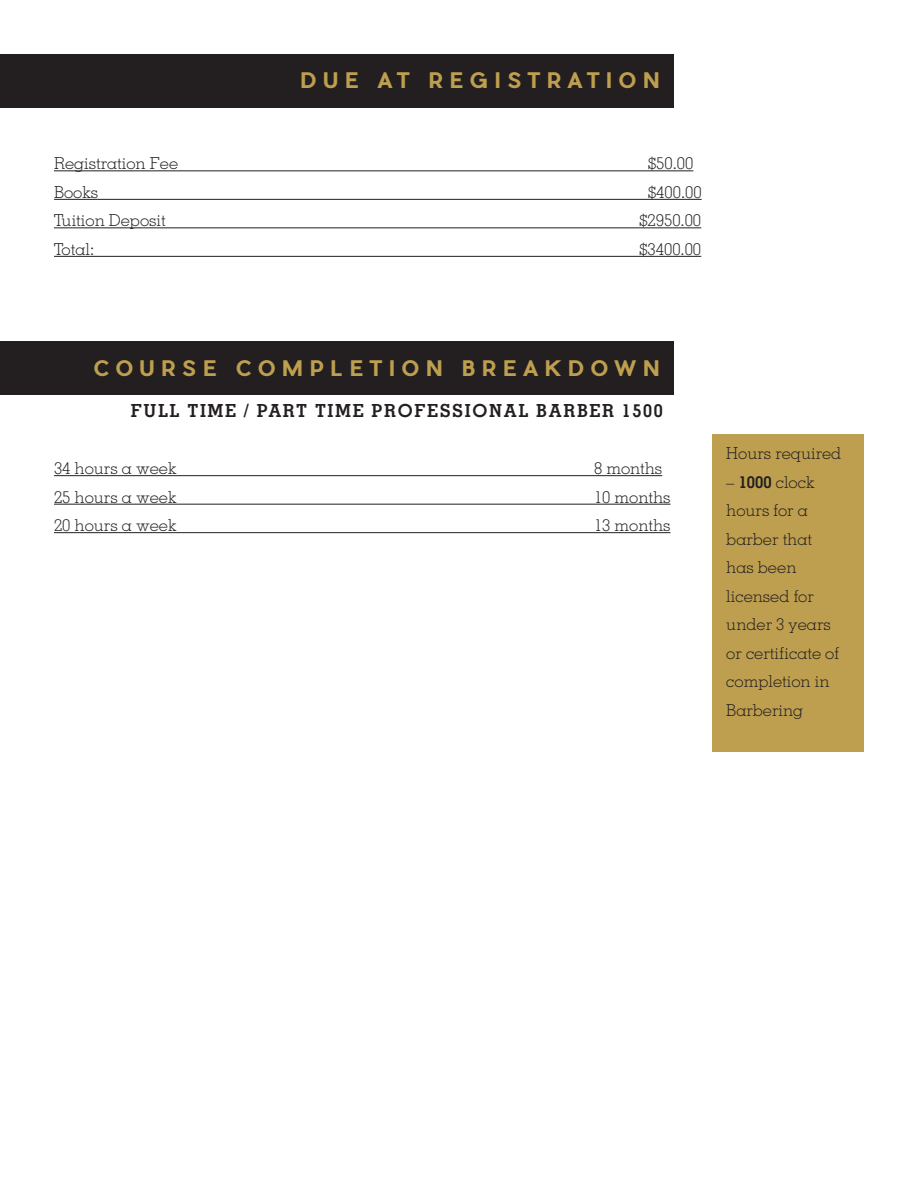
<style>
.page{position:relative;width:918px;height:1188px;background:#fff}
.page>*{position:absolute;margin:0;border:0;box-sizing:border-box;transform-origin:0 0}
.t1{font:700 21px "Pier Sans";letter-spacing:.3em;color:#be9f4f}
.t2{font:700 18px "Memphis LT Std";letter-spacing:.09em;color:#231f20}
.t3{font:300 16.5px/28.5px "Memphis LT Std";color:#231f20}
.s1{font-weight:700}
</style>
<div class="page">
<div style="left:0;top:341px;width:674px;height:53px;background:#231f20"></div>
<hr style="left:54px;top:475px;width:608px;height:1px;background:#231f20">
<hr style="left:54px;top:504px;width:617px;height:1px;background:#231f20">
<hr style="left:54px;top:532px;width:617px;height:1px;background:#231f20">
<div style="left:713px;top:434px;width:151px;height:318px;background:#be9f4f"></div>
<div style="left:0;top:54px;width:674px;height:53px;background:#231f20"></div>
<hr style="left:54px;top:170px;width:639px;height:1px;background:#231f20">
<hr style="left:54px;top:199px;width:648px;height:1px;background:#231f20">
<hr style="left:54px;top:227px;width:647px;height:1px;background:#231f20">
<hr style="left:54px;top:256px;width:647px;height:1px;background:#231f20">
<p class="t1" style="left:300px;top:67px;width:361px">DUE AT REGISTRATION</p>
<p class="t3" style="left:54px;top:149px;width:126px">Registration Fee</p>
<p class="t3" style="left:648px;top:149px;width:47px">$50.00</p>
<p class="t3" style="left:54px;top:178px;width:46px">Books</p>
<p class="t3" style="left:648px;top:178px;width:55px">$400.00</p>
<p class="t3" style="left:54px;top:206px;width:113px">Tuition Deposit</p>
<p class="t3" style="left:639px;top:206px;width:63px">$2950.00</p>
<p class="t3" style="left:54px;top:235px;width:42px">Total:</p>
<p class="t3" style="left:639px;top:235px;width:63px">$3400.00</p>
<p class="t1" style="left:94px;top:354px;width:568px">COURSE COMPLETION BREAKDOWN</p>
<p class="t2" style="left:131px;top:399px;width:534px">FULL TIME / PART TIME PROFESSIONAL BARBER 1500</p>
<p class="t3" style="left:54px;top:454px;width:124px">34 hours a week</p>
<p class="t3" style="left:594px;top:454px;width:70px">8 months</p>
<p class="t3" style="left:54px;top:482px;width:124px">25 hours a week</p>
<p class="t3" style="left:594px;top:482px;width:78px">10 months</p>
<p class="t3" style="left:54px;top:511px;width:124px">20 hours a week</p>
<p class="t3" style="left:594px;top:511px;width:78px">13 months</p>
<p class="t3" style="left:726px;top:439px;width:117px">Hours required</p>
<p class="t3" style="left:726px;top:468px;width:114px">– <span class="s1">1000</span> clock hours for a barber that has been licensed for under 3 years or certificate of completion in<br>Barbering</p>
</div>
